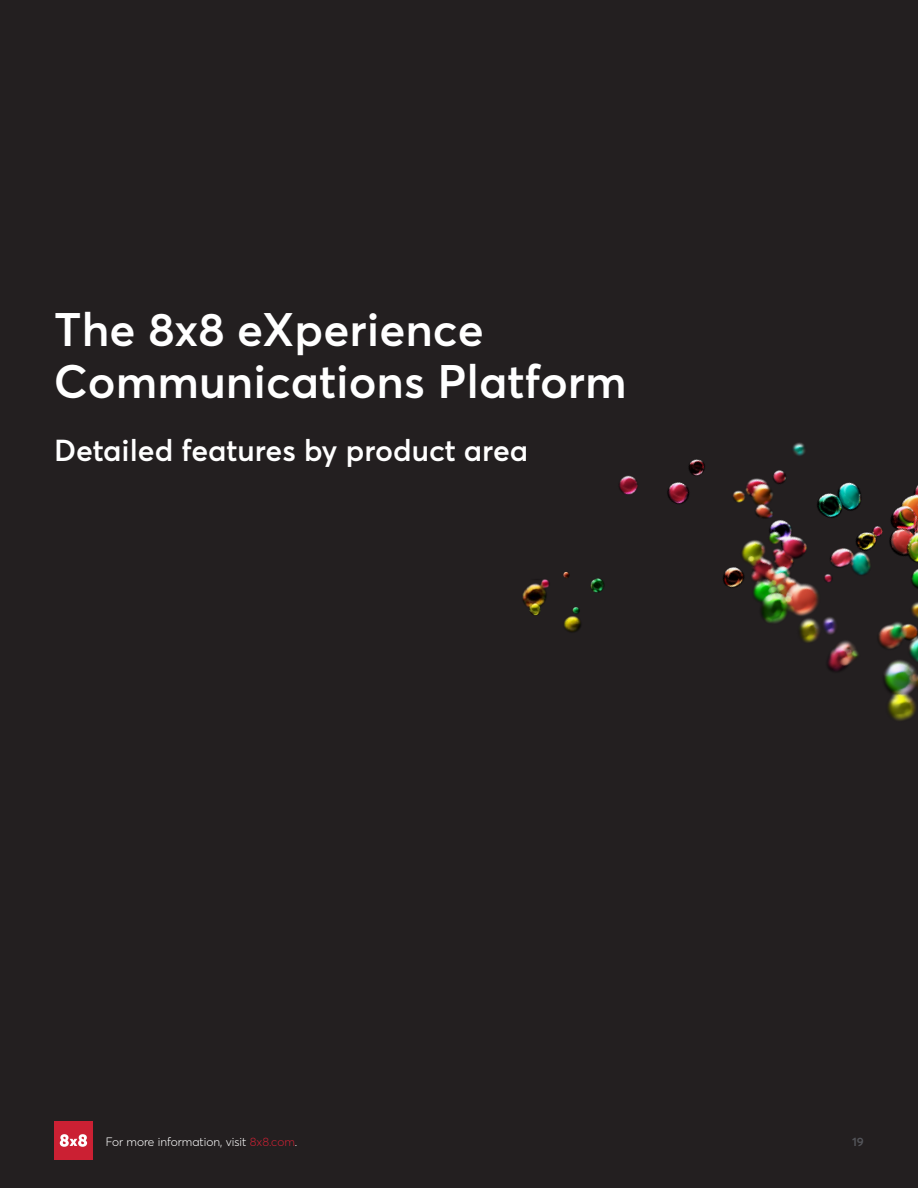
<style>
.page{position:relative;width:918px;height:1188px;background:#231f20}
.page>*{position:absolute;margin:0;border:0;box-sizing:border-box;transform-origin:0 0}
.Subhead_Level_1_new{font:600 46.5px/52.2px "Averta";color:#fff}
.t1{font:600 30px "Averta";color:#fff}
.t2{font:300 12px "Averta";color:#fff}
.t3{font:600 12px "Averta";color:#54555a}
.s1{color:#cb2033}
</style>
<div class="page">
<img style="left:522px;top:442px;width:396px;height:279px">
<div style="left:54px;top:1121px;width:39px;height:39px;background:#cb2033"></div>
<svg style="left:60px;top:1134px;width:27px;height:13px"></svg>
<p class="Subhead_Level_1_new" style="left:54px;top:301px;width:574px">The 8x8 eXperience<br>Communications Platform</p>
<p class="t1" style="left:54px;top:429px;width:476px">Detailed features by product area</p>
<p class="t2" style="left:106px;top:1133px;width:193px">For more information, visit <span class="s1">8x8.com</span>.</p>
<p class="t3" style="left:852px;top:1133px;width:13px">19</p>
</div>
